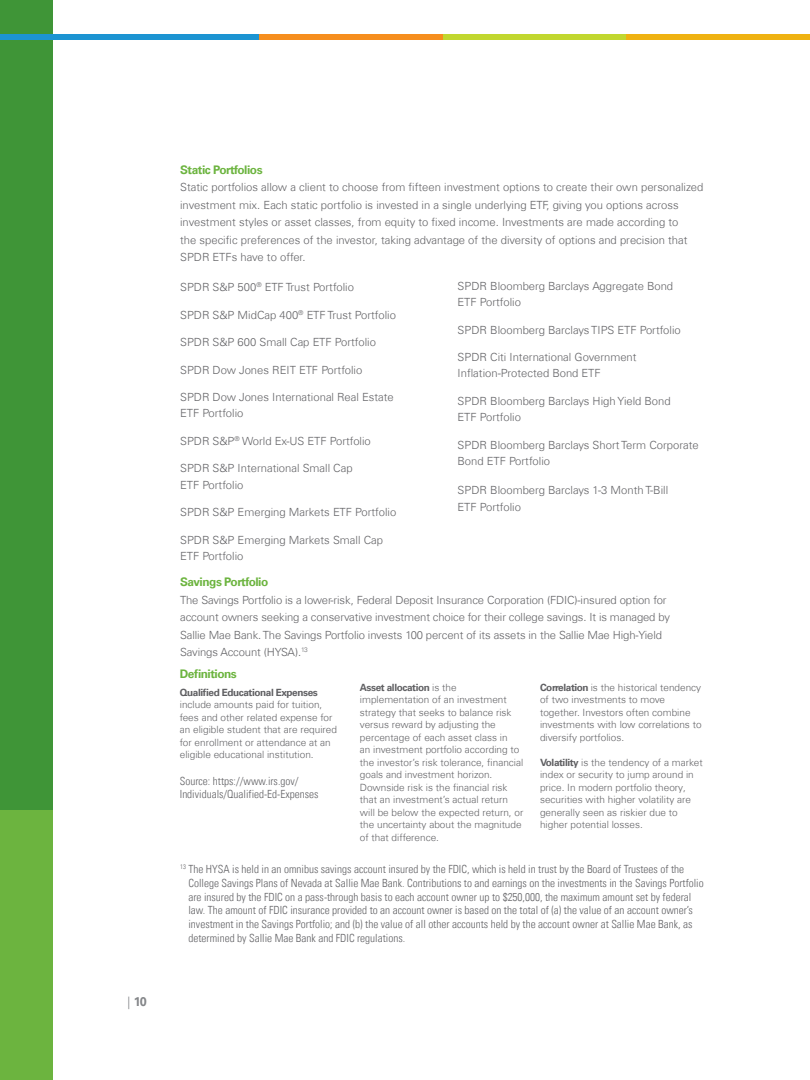
<style>
.page{position:relative;width:810px;height:1080px;background:#fff}
.page>*{position:absolute;margin:0;border:0;box-sizing:border-box;transform-origin:0 0}
.t1{font:700 12.5px "Univers Com 65";color:#848689}
.Body_Text{font:700 11.88px "Univers Com 65";letter-spacing:-.04em;color:#6cb43f}
.UP_-_04_text{font:300 11.25px/17.5px "Univers Com 45";color:#636366}
.Disclosure{font:11.25px/13.8px "Univers Com 47 Light Cond";color:#636366}
.Footnote_8pt{font:11.25px/13.8px "Univers Com 47 Light Cond";color:#636366}
.Body_Text-2{font:300 10px/12.5px "Univers Com 45";color:#636366}
.UP_-_04_text-2{font:300 10px/12.5px "Univers Com 45";color:#636366}
.s1{font-family:"Univers Com 45";font-weight:300}
.s2{font-family:"Univers Com 65";font-weight:700;color:#5f5f62}
</style>
<div class="page">
<div style="left:0;top:0;width:52px;height:810px;background:#3f9537"></div>
<div style="left:0;top:810px;width:52px;height:270px;background:#6cb43f"></div>
<div style="left:0;top:34px;width:259px;height:5px;background:#1c94d2"></div>
<div style="left:259px;top:34px;width:184px;height:5px;background:#f68e1e"></div>
<div style="left:443px;top:34px;width:184px;height:5px;background:#c1d72f"></div>
<div style="left:626px;top:34px;width:184px;height:5px;background:#efb211"></div>
<p class="t1" style="left:128px;top:995px;width:21px"><span class="s1">|</span> 10</p>
<p class="Body_Text" style="left:180px;top:162px;width:84px">Static Portfolios</p>
<p class="UP_-_04_text" style="left:180px;top:178px;width:525px">Static portfolios allow a client to choose from fifteen investment options to create their own personalized investment mix. Each static portfolio is invested in a single underlying ETF, giving you options across investment styles or asset classes, from equity to fixed income. Investments are made according to<br>the specific preferences of the investor, taking advantage of the diversity of options and precision that SPDR ETFs have to offer.</p>
<p class="UP_-_04_text" style="left:180px;top:278px;width:175px">SPDR S&amp;P 500<sup>®</sup> ETF Trust Portfolio</p>
<p class="UP_-_04_text" style="left:180px;top:306px;width:217px">SPDR S&amp;P MidCap 400<sup>®</sup> ETF Trust Portfolio</p>
<p class="UP_-_04_text" style="left:180px;top:333px;width:197px">SPDR S&amp;P 600 Small Cap ETF Portfolio</p>
<p class="UP_-_04_text" style="left:180px;top:361px;width:184px">SPDR Dow Jones REIT ETF Portfolio</p>
<p class="UP_-_04_text" style="left:180px;top:389px;width:215px;line-height:16.2px">SPDR Dow Jones International Real Estate<br>ETF Portfolio</p>
<p class="UP_-_04_text" style="left:180px;top:432px;width:192px">SPDR S&amp;P<sup>®</sup> World Ex-US ETF Portfolio</p>
<p class="UP_-_04_text" style="left:180px;top:460px;width:174px;line-height:16.2px">SPDR S&amp;P International Small Cap<br>ETF Portfolio</p>
<p class="UP_-_04_text" style="left:180px;top:503px;width:218px">SPDR S&amp;P Emerging Markets ETF Portfolio</p>
<p class="UP_-_04_text" style="left:180px;top:531px;width:204px;line-height:16.2px">SPDR S&amp;P Emerging Markets Small Cap<br>ETF Portfolio</p>
<p class="UP_-_04_text" style="left:458px;top:278px;width:217px;line-height:16.2px">SPDR Bloomberg Barclays Aggregate Bond<br>ETF Portfolio</p>
<p class="UP_-_04_text" style="left:458px;top:321px;width:225px">SPDR Bloomberg Barclays TIPS ETF Portfolio</p>
<p class="UP_-_04_text" style="left:458px;top:349px;width:180px;line-height:16.2px">SPDR Citi International Government<br>Inflation-Protected Bond ETF</p>
<p class="UP_-_04_text" style="left:458px;top:393px;width:215px;line-height:16.2px">SPDR Bloomberg Barclays High Yield Bond<br>ETF Portfolio</p>
<p class="UP_-_04_text" style="left:458px;top:436px;width:243px;line-height:16.2px">SPDR Bloomberg Barclays Short Term Corporate<br>Bond ETF Portfolio</p>
<p class="UP_-_04_text" style="left:458px;top:481px;width:212px">SPDR Bloomberg Barclays 1-3 Month T-Bill<br>ETF Portfolio</p>
<p class="Body_Text" style="left:180px;top:575px;width:90px">Savings Portfolio</p>
<p class="UP_-_04_text" style="left:180px;top:591px;width:491px">The Savings Portfolio is a lower-risk, Federal Deposit Insurance Corporation (FDIC)-insured option for account owners seeking a conservative investment choice for their college savings. It is managed by Sallie Mae Bank.The Savings Portfolio invests 100 percent of its assets in the Sallie Mae High-Yield Savings Account (HYSA).<sup>13</sup></p>
<p class="Body_Text" style="left:180px;top:667px;width:59px">Definitions</p>
<p class="Body_Text-2" style="left:180px;top:686px;width:159px"><span class="s2">Qualified Educational Expenses </span>include amounts paid for tuition, fees and other related expense for an eligible student that are required for enrollment or attendance at an eligible educational institution.</p>
<p class="Footnote_8pt" style="left:180px;top:774px;width:140px">Source: https://www.irs.gov/<br>Individuals/Qualified-Ed-Expenses</p>
<p class="Body_Text-2" style="left:360px;top:681px;width:165px"><span class="s2">Asset allocation</span> is the implementation of an investment strategy that seeks to balance risk versus reward by adjusting the percentage of each asset class in<br>an investment portfolio according to the investor’s risk tolerance, financial goals and investment horizon.</p>
<p class="UP_-_04_text-2" style="left:360px;top:781px;width:165px">Downside risk is the financial risk that an investment’s actual return will be below the expected return, or the uncertainty about the magnitude of that difference.</p>
<p class="Body_Text-2" style="left:540px;top:681px;width:163px"><span class="s2">Correlation</span> is the historical tendency of two investments to move together. Investors often combine investments with low correlations to diversify portfolios.</p>
<p class="Body_Text-2" style="left:540px;top:756px;width:164px"><span class="s2">Volatility</span> is the tendency of a market index or security to jump around in price. In modern portfolio theory, securities with higher volatility are generally seen as riskier due to higher potential losses.</p>
<p class="Disclosure" style="left:188px;top:862px;width:517px;text-indent:-8px"><sup>13</sup> The HYSA is held in an omnibus savings account insured by the FDIC, which is held in trust by the Board of Trustees of the College Savings Plans of Nevada at Sallie Mae Bank. Contributions to and earnings on the investments in the Savings Portfolio are insured by the FDIC on a pass-through basis to each account owner up to $250,000, the maximum amount set by federal law. The amount of FDIC insurance provided to an account owner is based on the total of (a) the value of an account owner’s investment in the Savings Portfolio; and (b) the value of all other accounts held by the account owner at Sallie Mae Bank, as determined by Sallie Mae Bank and FDIC regulations.</p>
</div>
